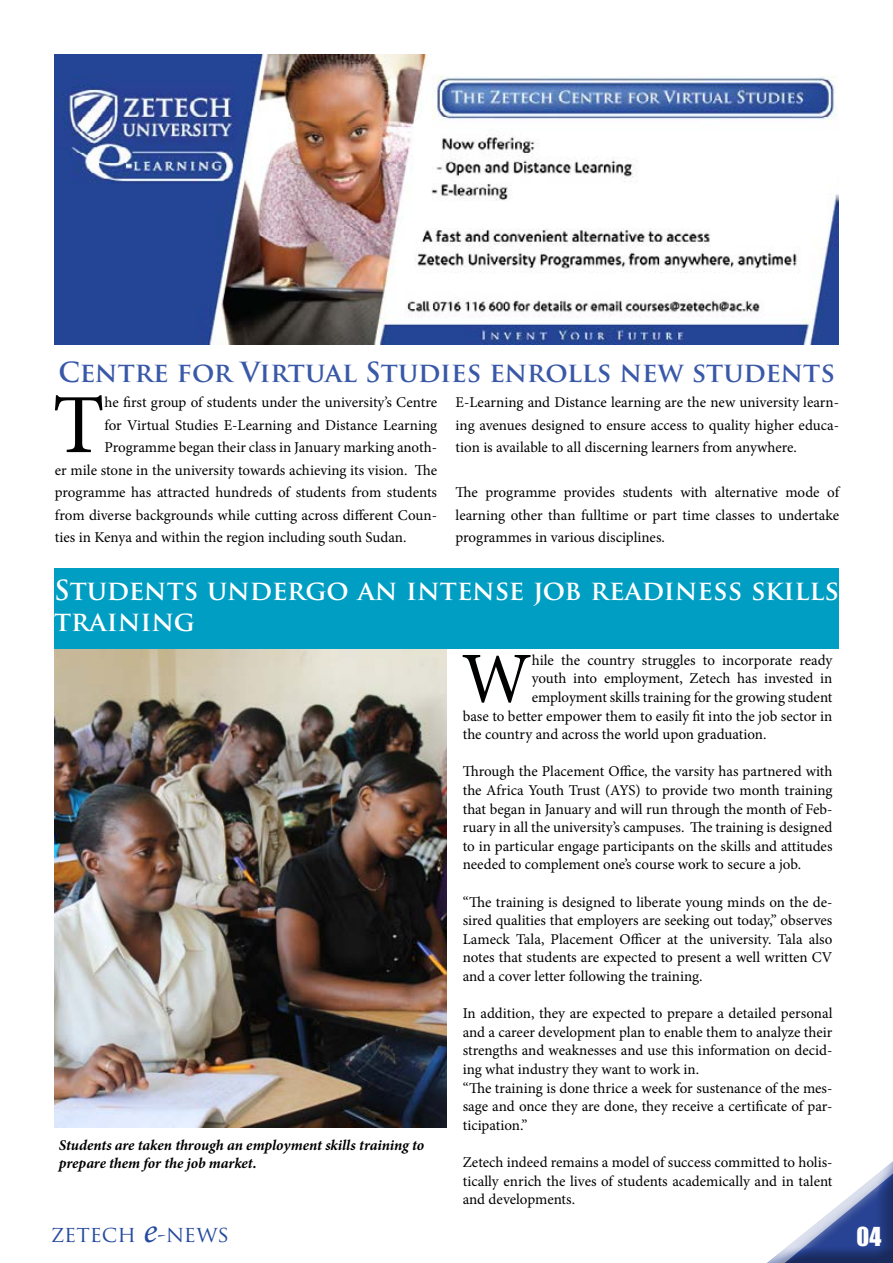
<style>
.page{position:relative;width:893px;height:1263px;background:#fff}
.page>*{position:absolute;margin:0;border:0;box-sizing:border-box;transform-origin:0 0}
.t1{font:84.3px "Minion Pro";color:#000101}
.t2{font:72.3px "Minion Pro";color:#000101}
.t3{font:700 27px/31.5px "Trajan Pro";color:#fff}
.t4{font:700 27px "Trajan Pro";color:#3958a8}
.t5{font:24px "Impact";color:#fff}
.t6{font:22.05px "Trajan Pro";color:#254a9f}
.t7{font:15px/18.6px "Minion Pro";color:#000101;text-align:justify}
.t8{font:italic 700 15px/18px "Minion Pro";letter-spacing:-.005em;color:#000}
.s1{font-family:"Minion Pro";font-style:italic;font-size:34.95px}
</style>
<div class="page">
<div style="left:765px;top:1153px;width:128px;height:110px;background:#000;opacity:.75"></div>
<div style="left:55px;top:568px;width:784px;height:81px;background:#009ec2"></div>
<img style="left:55px;top:54px;width:784px;height:290px">
<img style="left:54px;top:649px;width:392px;height:478px">
<h3 class="t4" style="left:58px;top:355px;width:778px">Centre for Virtual Studies enrolls new students</h3>
<h1 class="t1" style="left:53px;top:369px;width:53px">T</h1>
<p class="t7" style="left:105px;top:393px;width:334px">he first group of students under the university’s Centre</p>
<p class="t7" style="left:105px;top:416px;width:334px">for Virtual Studies E-Learning and Distance Learning</p>
<p class="t7" style="left:105px;top:438px;width:334px">Programme began their class in January marking anoth-</p>
<p class="t7" style="left:55px;top:461px;width:384px">er mile stone in the university towards achieving its vision. The</p>
<p class="t7" style="left:55px;top:483px;width:384px">programme has attracted hundreds of students from students</p>
<p class="t7" style="left:55px;top:506px;width:384px">from diverse backgrounds while cutting across different Coun-</p>
<p class="t7" style="left:55px;top:528px;width:353px">ties in Kenya and within the region including south Sudan.</p>
<p class="t7" style="left:456px;top:391px;width:385px;line-height:22.5px">E-Learning and Distance learning are the new university learn&shy;ing avenues designed to ensure access to quality higher educa&shy;tion is available to all discerning learners from anywhere.</p>
<p class="t7" style="left:456px;top:481px;width:385px;line-height:22.5px">The programme provides students with alternative mode of learning other than fulltime or part time classes to undertake programmes in various disciplines.</p>
<h3 class="t3" style="left:54px;top:575px;width:786px">Students undergo an intense job readiness skills training</h3>
<p class="t8" style="left:59px;top:1136px;width:367px">Students are taken through an employment skills training to prepare them for the job market.</p>
<h2 class="t2" style="left:461px;top:630px;width:72px">W</h2>
<p class="t7" style="left:532px;top:651px;width:302px">hile the country struggles to incorporate ready</p>
<p class="t7" style="left:532px;top:669px;width:302px">youth into employment, Zetech has invested in</p>
<p class="t7" style="left:532px;top:688px;width:302px">employment skills training for the growing student</p>
<p class="t7" style="left:463px;top:706px;width:371px">base to better empower them to easily fit into the job sector in</p>
<p class="t7" style="left:463px;top:725px;width:305px">the country and across the world upon graduation.</p>
<p class="t7" style="left:463px;top:762px;width:371px">Through the Placement Office, the varsity has partnered with the Africa Youth Trust (AYS) to provide two month training that began in January and will run through the month of Feb&shy;ruary in all the university’s campuses. The training is designed to in particular engage participants on the skills and attitudes needed to complement one’s course work to secure a job.</p>
<p class="t7" style="left:463px;top:892px;width:371px">“The training is designed to liberate young minds on the de&shy;sired qualities that employers are seeking out today,” observes Lameck Tala, Placement Officer at the university. Tala also notes that students are expected to present a well written CV and a cover letter following the training.</p>
<p class="t7" style="left:463px;top:1004px;width:371px;text-align:left">In addition, they are expected to prepare a detailed personal and a career development plan to enable them to analyze their strengths and weaknesses and use this information on decid&shy;ing what industry they want to work in.<br>“The training is done thrice a week for sustenance of the mes&shy;sage and once they are done, they receive a certificate of par&shy;ticipation.”</p>
<p class="t7" style="left:463px;top:1153px;width:371px">Zetech indeed remains a model of success committed to holis&shy;tically enrich the lives of students academically and in talent and developments.</p>
<h3 class="t6" style="left:51px;top:1220px;width:180px">ZETECH <span class="s1">e</span>-NEWS</h3>
<h3 class="t5" style="left:857px;top:1218px;width:26px">04</h3>
</div>
